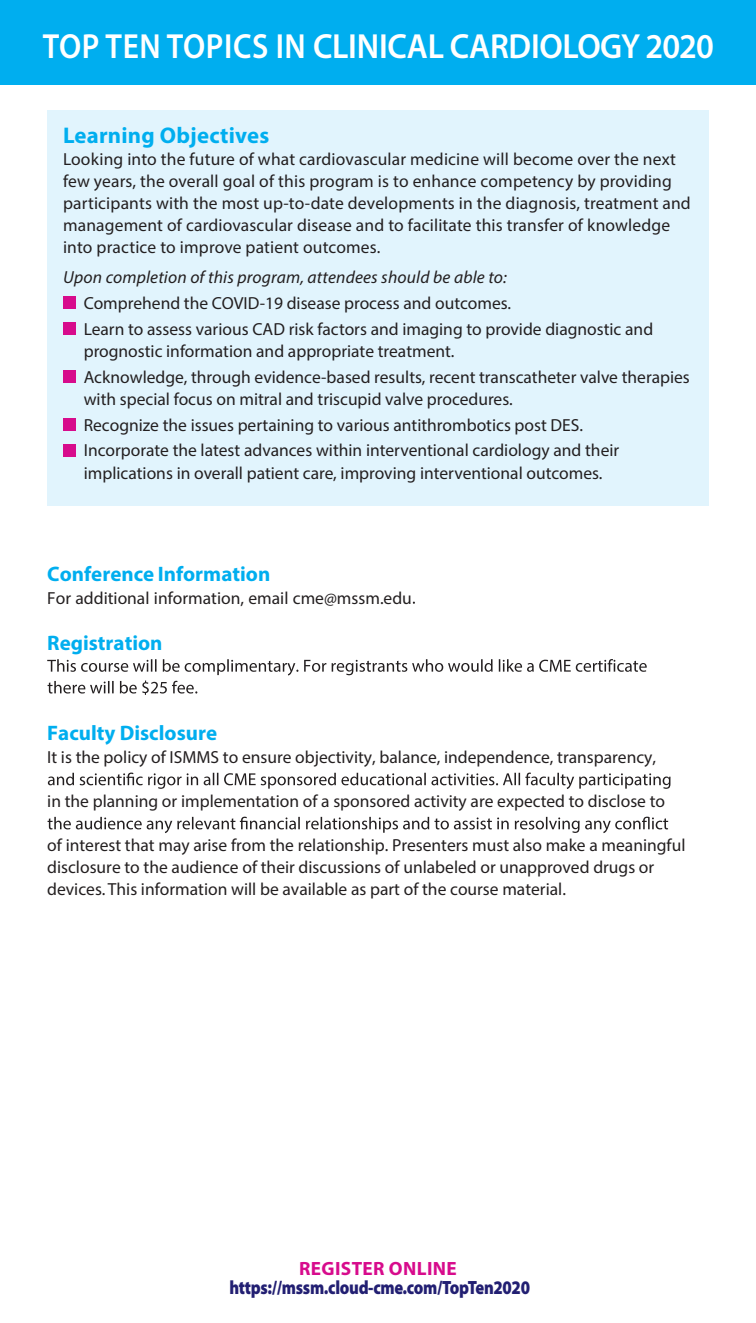
<style>
.page{position:relative;width:756px;height:1323px;background:#fff}
.page>*{position:absolute;margin:0;border:0;box-sizing:border-box;transform-origin:0 0}
.t1{font:600 35px "Myriad Pro";letter-spacing:-.01em;color:#fff;scale:.9 1}
.t2{font:700 22.75px "Myriad Pro";letter-spacing:.01em;color:#00aeef}
.t3{font:700 21px "Myriad Pro";color:#00aeef}
.t4{font:900 19.25px "Myriad Pro";letter-spacing:-.02em;color:#221f72;scale:.85 1}
.t5{font:700 19.25px "Myriad Pro";letter-spacing:.02em;color:#d70b8c}
.t6{font:17.5px/22.1px "Myriad Pro";color:#231f20}
.t7{font:italic 17.5px "Myriad Pro";letter-spacing:.01em;color:#231f20}
</style>
<div class="page">
<svg style="left:47px;top:659px;width:600px;height:36px"></svg>
<svg style="left:48px;top:773px;width:623px;height:16px"></svg>
<svg style="left:48px;top:817px;width:620px;height:16px"></svg>
<div style="left:0;top:0;width:756px;height:85px;background:#00aeef"></div>
<div style="left:47px;top:110px;width:662px;height:396px;background:#e1f4fd"></div>
<div style="left:64px;top:297px;width:12px;height:12px;background:#d70b8c"></div>
<div style="left:64px;top:323px;width:12px;height:12px;background:#d70b8c"></div>
<div style="left:64px;top:371px;width:12px;height:12px;background:#d70b8c"></div>
<div style="left:64px;top:419px;width:12px;height:12px;background:#d70b8c"></div>
<div style="left:64px;top:444px;width:12px;height:12px;background:#d70b8c"></div>
<h1 class="t1" style="left:43px;top:24px;width:747px">TOP TEN TOPICS IN CLINICAL CARDIOLOGY 2020</h1>
<h2 class="t2" style="left:63px;top:121px;width:208px">Learning Objectives</h2>
<p class="t6" style="left:63px;top:148px;width:629px">Looking into the future of what cardiovascular medicine will become over the next few years, the overall goal of this program is to enhance competency by providing participants with the most up-to-date developments in the diagnosis, treatment and management of cardiovascular disease and to facilitate this transfer of knowledge into practice to improve patient outcomes.</p>
<p class="t7" style="left:63px;top:267px;width:445px">Upon completion of this program, attendees should be able to:</p>
<p class="t6" style="left:84px;top:290px;width:571px;line-height:25.9px">Comprehend the COVID-19 disease process and outcomes.<br>Learn to assess various CAD risk factors and imaging to provide diagnostic and</p>
<p class="t6" style="left:84px;top:338px;width:608px;line-height:25.9px">prognostic information and appropriate treatment.<br>Acknowledge, through evidence-based results, recent transcatheter valve therapies</p>
<p class="t6" style="left:84px;top:386px;width:537px;line-height:25.9px">with special focus on mitral and triscupid valve procedures.<br>Recognize the issues pertaining to various antithrombotics post DES.<br>Incorporate the latest advances within interventional cardiology and their</p>
<p class="t6" style="left:84px;top:461px;width:520px">implications in overall patient care, improving interventional outcomes.</p>
<p class="t3" style="left:47px;top:560px;width:225px">Conference Information</p>
<p class="t6" style="left:47px;top:586px;width:366px">For additional information, email cme@mssm.edu</p>
<p class="t3" style="left:47px;top:629px;width:117px">Registration</p>
<p class="t3" style="left:47px;top:719px;width:171px">Faculty Disclosure</p>
<p class="t6" style="left:47px;top:746px;width:610px">It is the policy of ISMMS to ensure objectivity, balance, independence, transparency,</p>
<p class="t6" style="left:47px;top:790px;width:619px">in the planning or implementation of a sponsored activity are expected to disclose to</p>
<p class="t6" style="left:47px;top:834px;width:640px">of interest that may arise from the relationship. Presenters must also make a meaningful disclosure to the audience of their discussions of unlabeled or unapproved drugs or devices. This information will be available as part of the course material.</p>
<p class="t5" style="left:299px;top:1256px;width:159px">REGISTER ONLINE</p>
<p class="t4" style="left:229px;top:1275px;width:355px">https://mssm.cloud-cme.com/TopTen2020</p>
</div>
